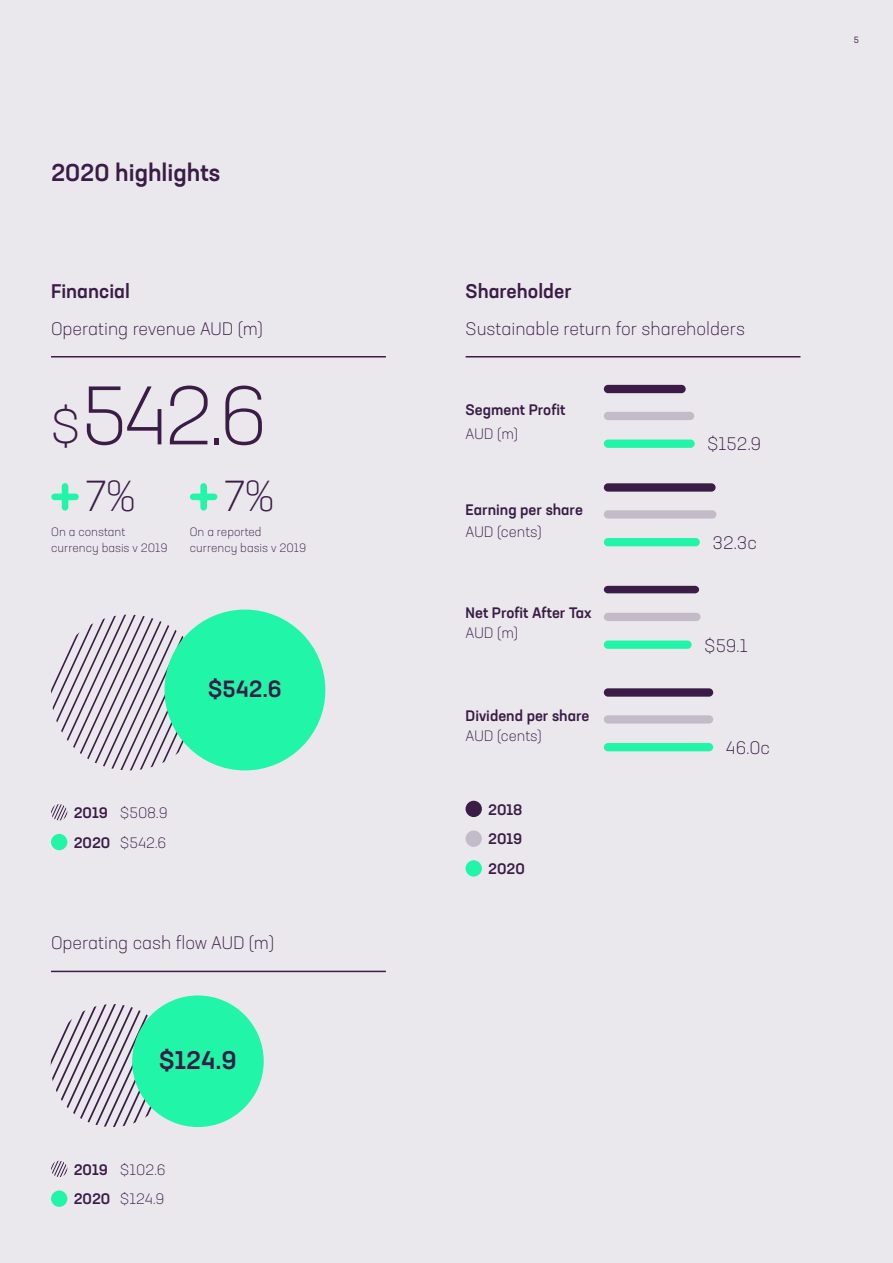
<style>
.page{position:relative;width:893px;height:1263px;background:#ebe8ed}
.page>*{position:absolute;margin:0;border:0;box-sizing:border-box;transform-origin:0 0}
.t1{font:300 82.5px "Neusa Next Std";color:#3a1c46}
.t2{font:300 43.2px "Neusa Next Std";color:#3a1c46}
.t3{font:500 25.05px "Neusa Next Std";color:#3a1c46}
.t4{font:500 24px "Neusa Next Std";color:#3a1c46}
.t5{font:500 23.1px "Neusa Next Std";color:#3a1c46}
.t6{font:500 19.5px "Neusa Next Std";color:#3a1c46}
.t7{font:300 18px "Neusa Next Std";color:#3a1c46}
.t8{font:500 15px/29.7px "Neusa Next Std";color:#3a1c46}
.t9{font:300 15px/29.7px "Neusa Next Std";color:#3a1c46}
.t10{font:300 12px/16.5px "Neusa Next Std";color:#3a1c46}
.t11{font:9px "Neusa Next Std";color:#4e3359}
.s1{font-size:48.15px}
.s2{font-weight:500}
</style>
<div class="page">
<hr style="left:51px;top:971px;width:335px;height:1px;background:#3a1c46">
<svg style="left:51px;top:1161px;width:16px;height:16px"></svg>
<div style="left:51px;top:1190px;width:16px;height:17px;background:#21f5a8;border-radius:50%"></div>
<svg style="left:51px;top:1004px;width:123px;height:123px"></svg>
<div style="left:132px;top:995px;width:132px;height:132px;background:#21f5a8;border-radius:50%"></div>
<hr style="left:466px;top:356px;width:334px;height:1px;background:#3a1c46">
<div style="left:466px;top:801px;width:16px;height:16px;background:#3a1c46;border-radius:50%"></div>
<div style="left:466px;top:830px;width:16px;height:17px;background:#c4bbc8;border-radius:50%"></div>
<div style="left:466px;top:860px;width:16px;height:16px;background:#21f5a8;border-radius:50%"></div>
<div style="left:604px;top:439px;width:91px;height:9px;background:#21f5a8;border-radius:4px"></div>
<div style="left:604px;top:412px;width:90px;height:8px;background:#c4bbc8;border-radius:4px"></div>
<div style="left:604px;top:385px;width:82px;height:8px;background:#3a1c46;border-radius:4px"></div>
<div style="left:604px;top:538px;width:96px;height:8px;background:#21f5a8;border-radius:4px"></div>
<div style="left:604px;top:510px;width:112px;height:9px;background:#c4bbc8;border-radius:4px"></div>
<div style="left:604px;top:483px;width:112px;height:9px;background:#3a1c46;border-radius:4px"></div>
<div style="left:604px;top:640px;width:88px;height:9px;background:#21f5a8;border-radius:4px"></div>
<div style="left:604px;top:613px;width:97px;height:8px;background:#c4bbc8;border-radius:4px"></div>
<div style="left:604px;top:586px;width:95px;height:7px;background:#3a1c46;border-radius:4px"></div>
<div style="left:604px;top:743px;width:109px;height:8px;background:#21f5a8;border-radius:4px"></div>
<div style="left:604px;top:715px;width:109px;height:9px;background:#c4bbc8;border-radius:4px"></div>
<div style="left:604px;top:688px;width:109px;height:9px;background:#3a1c46;border-radius:4px"></div>
<hr style="left:51px;top:356px;width:335px;height:1px;background:#3a1c46">
<svg style="left:51px;top:804px;width:16px;height:16px"></svg>
<div style="left:51px;top:834px;width:16px;height:16px;background:#21f5a8;border-radius:50%"></div>
<svg style="left:51px;top:615px;width:156px;height:155px"></svg>
<div style="left:164px;top:609px;width:161px;height:161px;background:#21f5a8;border-radius:50%"></div>
<div style="left:62px;top:486px;width:6px;height:21px;background:#21f5a8"></div>
<div style="left:55px;top:493px;width:21px;height:7px;background:#21f5a8"></div>
<div style="left:200px;top:486px;width:7px;height:21px;background:#21f5a8"></div>
<div style="left:193px;top:493px;width:21px;height:7px;background:#21f5a8"></div>
<h3 class="t4" style="left:51px;top:157px;width:171px">2020 highlights</h3>
<p class="t6" style="left:51px;top:278px;width:80px">Financial</p>
<p class="t7" style="left:51px;top:317px;width:213px">Operating revenue AUD (m)</p>
<h1 class="t1" style="left:51px;top:365px;width:218px"><span class="s1">$</span>542.6</h1>
<h2 class="t2" style="left:85px;top:469px;width:52px">7%</h2>
<p class="t10" style="left:51px;top:523px;width:118px">On a constant currency basis v 2019</p>
<h2 class="t2" style="left:223px;top:469px;width:52px">7%</h2>
<p class="t10" style="left:190px;top:523px;width:118px">On a reported currency basis v 2019</p>
<p class="t5" style="left:208px;top:674px;width:75px">$542.6</p>
<p class="t9" style="left:74px;top:798px;width:95px"><span class="s2">2019</span> $508.9<br><span class="s2">2020</span> $542.6</p>
<p class="t7" style="left:51px;top:932px;width:225px">Operating cash flow AUD (m)</p>
<h3 class="t3" style="left:159px;top:1044px;width:79px">$124.9</h3>
<p class="t9" style="left:74px;top:1154px;width:93px"><span class="s2">2019</span> $102.6<br><span class="s2">2020</span> $124.9</p>
<p class="t11" style="left:854px;top:34px;width:7px">5</p>
<p class="t6" style="left:466px;top:278px;width:107px">Shareholder</p>
<p class="t7" style="left:466px;top:317px;width:281px">Sustainable return for shareholders</p>
<p class="t8" style="left:466px;top:395px;width:101px">Segment Profit</p>
<p class="t9" style="left:466px;top:419px;width:54px">AUD (m)</p>
<p class="t8" style="left:466px;top:494px;width:119px">Earning per share</p>
<p class="t9" style="left:466px;top:516px;width:78px">AUD (cents)</p>
<p class="t8" style="left:466px;top:598px;width:127px">Net Profit After Tax</p>
<p class="t9" style="left:466px;top:618px;width:54px">AUD (m)</p>
<p class="t8" style="left:466px;top:700px;width:125px">Dividend per share</p>
<p class="t9" style="left:466px;top:720px;width:78px">AUD (cents)</p>
<p class="t8" style="left:488px;top:794px;width:38px">2018<br>2019<br>2020</p>
<p class="t7" style="left:707px;top:433px;width:55px">$152.9</p>
<p class="t7" style="left:713px;top:532px;width:46px">32.3c</p>
<p class="t7" style="left:705px;top:634px;width:45px">$59.1</p>
<p class="t7" style="left:726px;top:737px;width:46px">46.0c</p>
</div>
